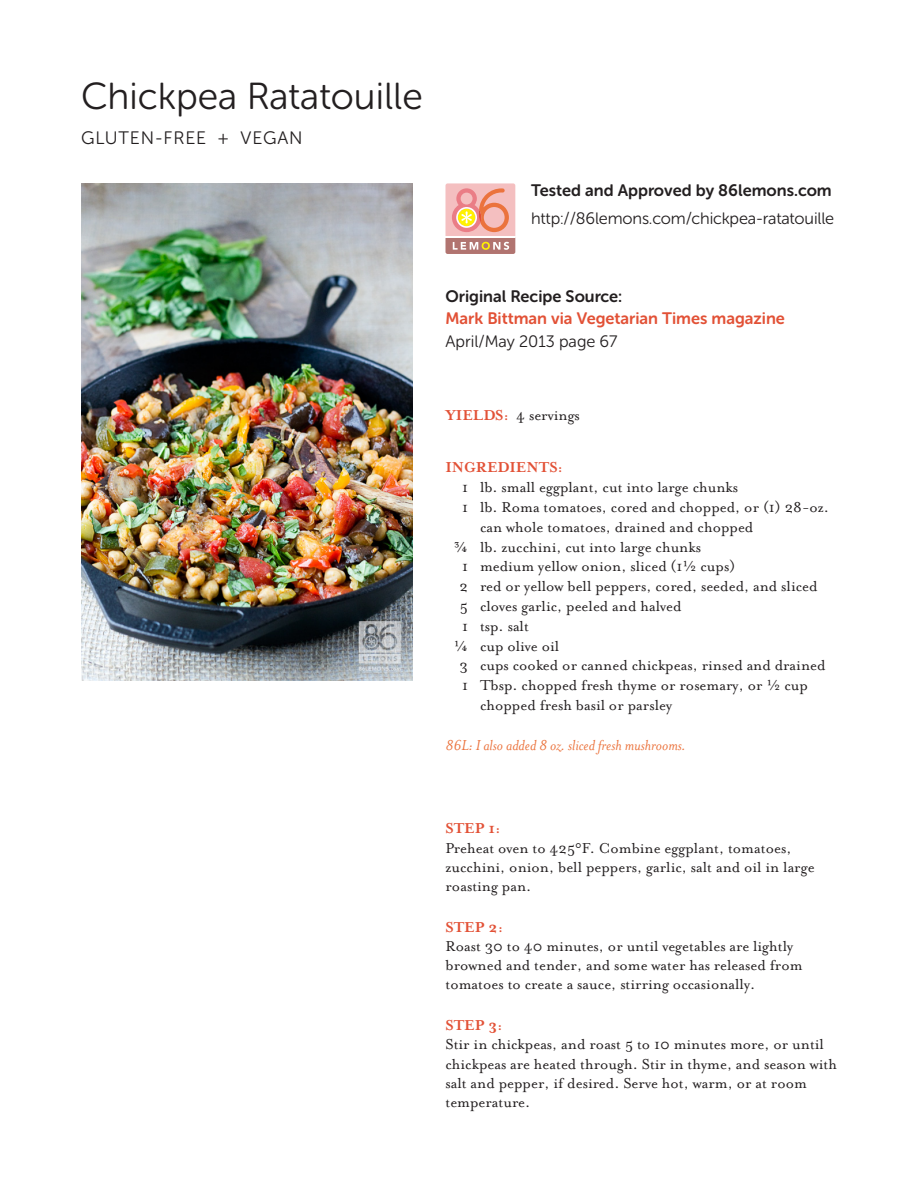
<style>
.page{position:relative;width:918px;height:1188px;background:#fff}
.page>*{position:absolute;margin:0;border:0;box-sizing:border-box;transform-origin:0 0}
.t1{font:37.5px "Museo Sans Rounded 300";color:#231f20}
.t2{font:18px "Museo Sans Rounded 300";letter-spacing:.05em;color:#231f20}
.t3{font:16.5px/19.2px "Mrs Eaves Roman";color:#231f20}
.t4{font:16.5px/22.5px "Museo Sans Rounded 700";color:#e25136}
.t5{font:16.5px "Museo Sans Rounded 300";letter-spacing:-.01em;color:#231f20}
.t6{font:italic 16.5px "Mrs Eaves";color:#eb733d}
.t7{font:16.5px "Museo Sans Rounded 700";color:#231f20}
.t8{font:700 16.5px "Mrs Eaves";color:#e25136}
.s1{color:#231f20}
.s2{font-family:"Museo Sans Rounded 300";color:#231f20}
.s3{font-family:"Mrs Eaves";font-weight:700;color:#e25136}
</style>
<div class="page">
<img style="left:81px;top:183px;width:331px;height:497px">
<svg style="left:445px;top:183px;width:70px;height:71px"></svg>
<hr style="left:446px;top:236px;width:69px;height:2px;background:#fff">
<p class="t1" style="left:81px;top:76px;width:343px">Chickpea Ratatouille</p>
<p class="t2" style="left:81px;top:128px;width:223px">GLUTEN-FREE + VEGAN</p>
<p class="t7" style="left:531px;top:181px;width:302px">Tested and Approved by 86lemons.com</p>
<p class="t5" style="left:531px;top:210px;width:305px">http://86lemons.com/chickpea-ratatouille</p>
<p class="t4" style="left:446px;top:285px;width:341px"><span class="s1">Original Recipe Source:<br></span>Mark Bittman via Vegetarian Times magazine<br><span class="s2">April/May 2013 page 67</span></p>
<p class="t3" style="left:446px;top:406px;width:136px"><span class="s3">YIELDS:</span> 4 servings</p>
<p class="t8" style="left:446px;top:458px;width:119px">INGREDIENTS:</p>
<p class="t3" style="left:462px;top:478px;width:278px">1 lb. small eggplant, cut into large chunks</p>
<p class="t3" style="left:462px;top:498px;width:369px">1 lb. Roma tomatoes, cored and chopped, or (1) 28-oz.</p>
<p class="t3" style="left:480px;top:517px;width:275px">can whole tomatoes, drained and chopped</p>
<p class="t3" style="left:454px;top:537px;width:249px">¾ lb. zucchini, cut into large chunks</p>
<p class="t3" style="left:462px;top:557px;width:275px">1 medium yellow onion, sliced (1½ cups)</p>
<p class="t3" style="left:459px;top:577px;width:360px">2 red or yellow bell peppers, cored, seeded, and sliced</p>
<p class="t3" style="left:460px;top:597px;width:223px">5 cloves garlic, peeled and halved</p>
<p class="t3" style="left:462px;top:616px;width:68px">1 tsp. salt</p>
<p class="t3" style="left:454px;top:636px;width:107px">¼ cup olive oil</p>
<p class="t3" style="left:460px;top:656px;width:367px">3 cups cooked or canned chickpeas, rinsed and drained</p>
<p class="t3" style="left:462px;top:676px;width:347px">1 Tbsp. chopped fresh thyme or rosemary, or ½ cup</p>
<p class="t3" style="left:480px;top:696px;width:194px">chopped fresh basil or parsley</p>
<p class="t6" style="left:446px;top:736px;width:242px">86L: I also added 8 oz. sliced fresh mushrooms.</p>
<p class="t3" style="left:446px;top:819px;width:371px"><span class="s3">STEP 1:<br></span>Preheat oven to 425°F. Combine eggplant, tomatoes, zucchini, onion, bell peppers, garlic, salt and oil in large roasting pan.</p>
<p class="t3" style="left:446px;top:917px;width:359px"><span class="s3">STEP 2:<br></span>Roast 30 to 40 minutes, or until vegetables are lightly browned and tender, and some water has released from tomatoes to create a sauce, stirring occasionally.</p>
<p class="t3" style="left:446px;top:1016px;width:393px"><span class="s3">STEP 3:<br></span>Stir in chickpeas, and roast 5 to 10 minutes more, or until chickpeas are heated through. Stir in thyme, and season with salt and pepper, if desired. Serve hot, warm, or at room temperature.</p>
</div>
